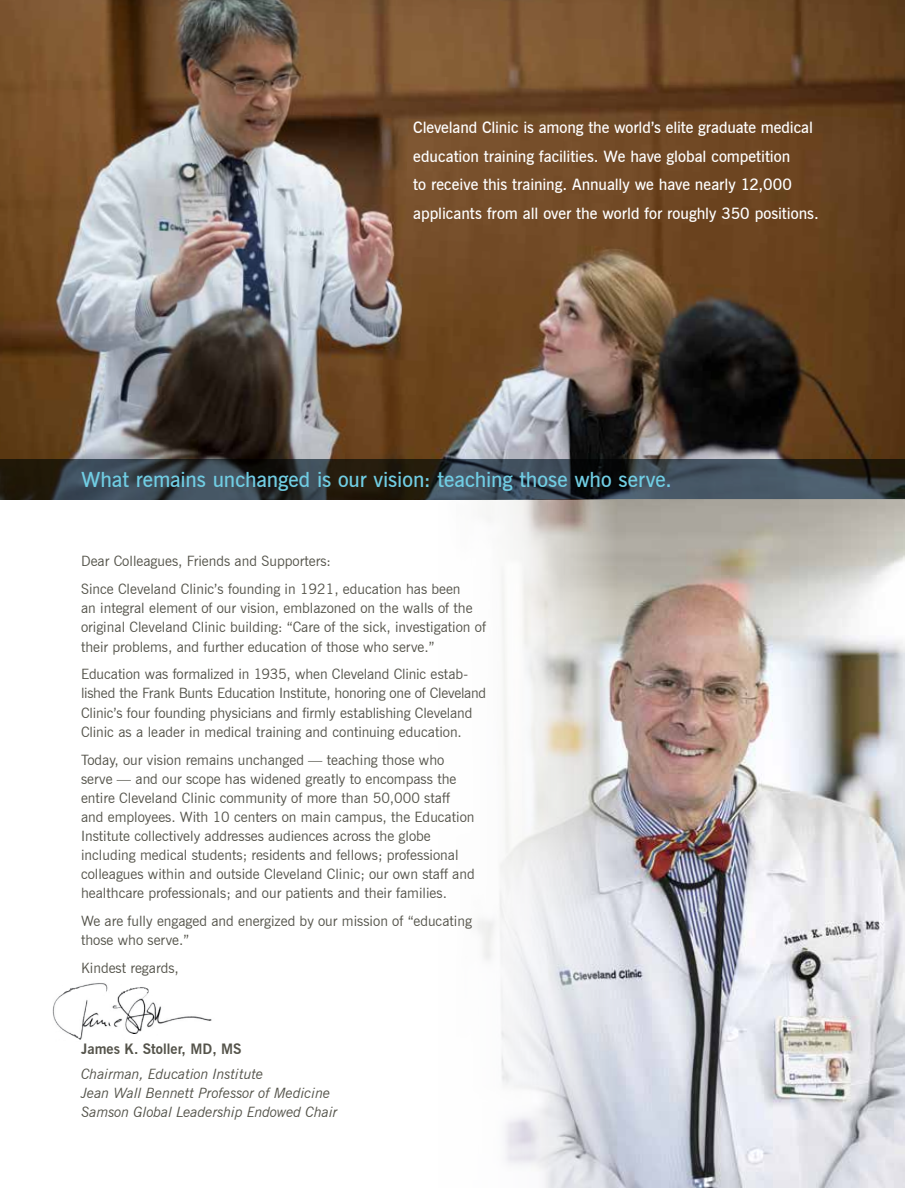
<style>
.page{position:relative;width:905px;height:1188px;background:#fff}
.page>*{position:absolute;margin:0;border:0;box-sizing:border-box;transform-origin:0 0}
.t1{font:600 21px "News Gothic BT";letter-spacing:-.005em;color:#70cde3}
.t2{font:600 15.75px/28.5px "News Gothic BT";letter-spacing:-.005em;color:#fff}
.t3{font:14.25px/19px "News Gothic BT";color:#54534a}
.t4{font:italic 14.25px/19px "News Gothic BT";letter-spacing:-.005em;color:#54534a}
.t5{font:700 14.25px "News Gothic BT";letter-spacing:.005em;color:#54534a}
</style>
<div class="page">
<img style="left:52px;top:983px;width:160px;height:57px">
<img style="left:0;top:0;width:904px;height:459px">
<svg style="left:0;top:459px;width:904px;height:41px;background:#333b3f"></svg>
<img style="left:477px;top:500px;width:427px;height:688px">
<p class="t2" style="left:413px;top:113px;width:407px">Cleveland Clinic is among the world’s elite graduate medical education training facilities. We have global competition<br>to receive this training. Annually we have nearly 12,000 applicants from all over the world for roughly 350 positions.</p>
<h1 class="t1" style="left:81px;top:467px;width:592px">What remains unchanged is our vision: teaching those who serve.</h1>
<p class="t3" style="left:81px;top:547px;width:381px;line-height:27.8px">Dear Colleagues, Friends and Supporters:<br>Since Cleveland Clinic’s founding in 1921, education has been</p>
<p class="t3" style="left:81px;top:599px;width:406px">an integral element of our vision, emblazoned on the walls of the original Cleveland Clinic building: “Care of the sick, investigation of their problems, and further education of those who serve.”</p>
<p class="t3" style="left:81px;top:665px;width:406px">Education was formalized in 1935, when Cleveland Clinic estab&shy;lished the Frank Bunts Education Institute, honoring one of Cleveland Clinic’s four founding physicians and firmly establishing Cleveland Clinic as a leader in medical training and continuing education.</p>
<p class="t3" style="left:81px;top:750px;width:395px">Today, our vision remains unchanged — teaching those who serve — and our scope has widened greatly to encompass the entire Cleveland Clinic community of more than 50,000 staff and employees. With 10 centers on main campus, the Education Institute collectively addresses audiences across the globe including medical students; residents and fellows; professional colleagues within and outside Cleveland Clinic; our own staff and healthcare professionals; and our patients and their families.</p>
<p class="t3" style="left:81px;top:911px;width:392px">We are fully engaged and energized by our mission of “educating those who serve.”</p>
<p class="t3" style="left:81px;top:958px;width:99px">Kindest regards,</p>
<p class="t5" style="left:81px;top:1041px;width:162px">James K. Stoller, MD, MS</p>
<p class="t4" style="left:81px;top:1064px;width:258px">Chairman, Education Institute<br>Jean Wall Bennett Professor of Medicine<br>Samson Global Leadership Endowed Chair</p>
</div>
